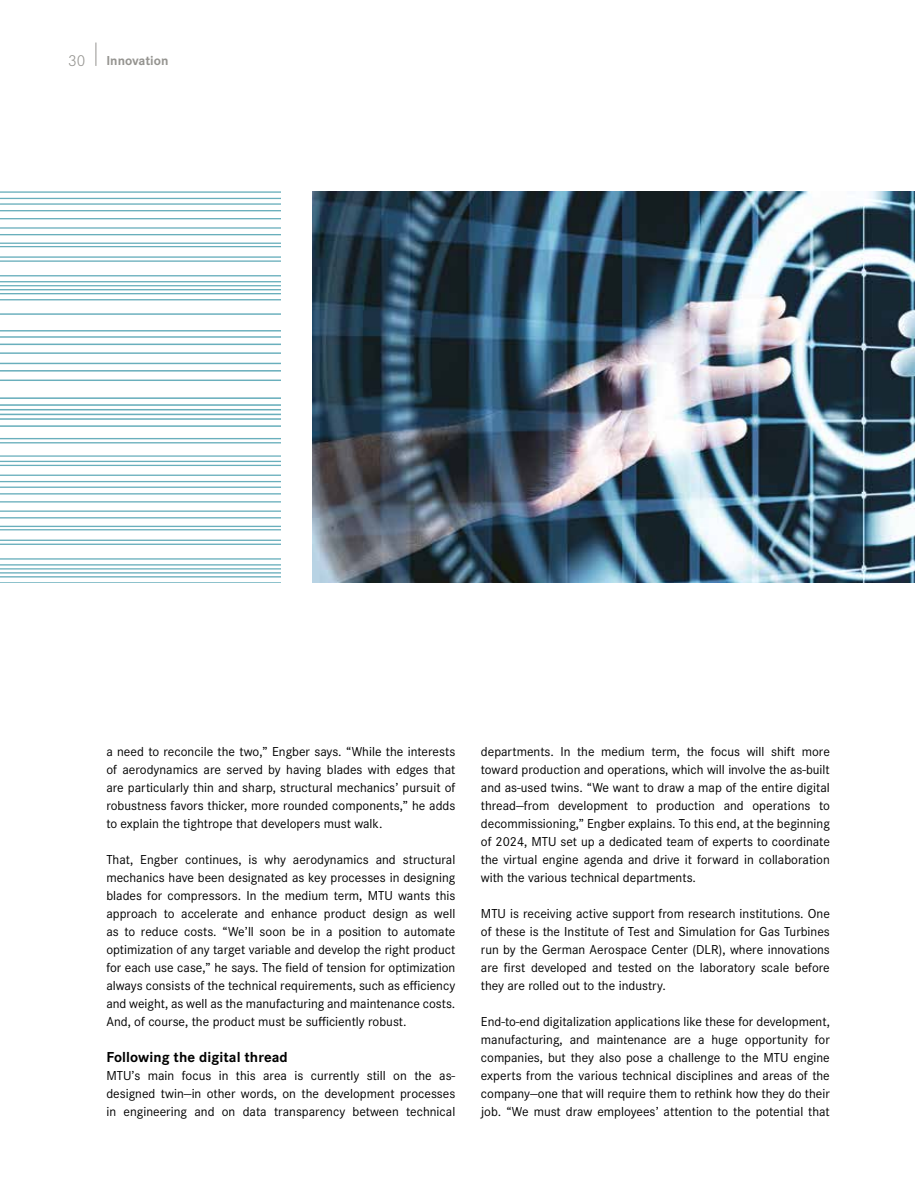
<style>
.page{position:relative;width:915px;height:1191px;background:#fff}
.page>*{position:absolute;margin:0;border:0;box-sizing:border-box;transform-origin:0 0}
.t1{font:300 16.5px "Corporate S";color:#959490}
.t2{font:700 15px "Corporate S";letter-spacing:.005em;color:#000}
.t3{font:13.5px/18px "Corporate S";color:#000;text-align:justify}
.t4{font:700 13.5px "Corporate S";color:#959490}
</style>
<div class="page">
<img style="left:313px;top:191px;width:601px;height:392px">
<svg style="left:0;top:191px;width:281px;height:110px"></svg>
<svg style="left:0;top:313px;width:281px;height:270px"></svg>
<svg style="left:95px;top:43px;width:1px;height:23px"></svg>
<p class="t1" style="left:68px;top:51px;width:19px">30</p>
<p class="t4" style="left:106px;top:51px;width:64px">Innovation</p>
<p class="t3" style="left:106px;top:742px;width:350px">a need to reconcile the two,” Engber says. “While the interests of aerodynamics are served by having blades with edges that are particularly thin and sharp, structural mechanics’ pursuit of robustness favors thicker, more rounded components,” he adds to explain the tightrope that developers must walk.</p>
<p class="t3" style="left:106px;top:850px;width:350px">That, Engber continues, is why aerodynamics and structural mechanics have been designated as key processes in designing blades for compressors. In the medium term, MTU wants this approach to accelerate and enhance product design as well as to reduce costs. “We’ll soon be in a position to automate optimization of any target variable and develop the right product for each use case,” he says. The field of tension for optimization always consists of the technical requirements, such as efficiency and weight, as well as the manufacturing and maintenance costs.<br>And, of course, the product must be sufficiently robust.</p>
<p class="t2" style="left:106px;top:1047px;width:183px">Following the digital thread</p>
<p class="t3" style="left:106px;top:1066px;width:350px">MTU’s main focus in this area is currently still on the as&shy;designed twin—in other words, on the development processes in engineering and on data transparency between technical</p>
<p class="t3" style="left:480px;top:742px;width:350px">departments. In the medium term, the focus will shift more toward production and operations, which will involve the as-built and as-used twins. “We want to draw a map of the entire digital thread—from development to production and operations to decommissioning,” Engber explains. To this end, at the beginning of 2024, MTU set up a dedicated team of experts to coordinate the virtual engine agenda and drive it forward in collaboration with the various technical departments.</p>
<p class="t3" style="left:480px;top:904px;width:350px">MTU is receiving active support from research institutions. One of these is the Institute of Test and Simulation for Gas Turbines run by the German Aerospace Center (DLR), where innovations are first developed and tested on the laboratory scale before they are rolled out to the industry.</p>
<p class="t3" style="left:480px;top:1012px;width:350px">End-to-end digitalization applications like these for development, manufacturing, and maintenance are a huge opportunity for companies, but they also pose a challenge to the MTU engine experts from the various technical disciplines and areas of the company—one that will require them to rethink how they do their job. “We must draw employees’ attention to the potential that</p>
</div>
